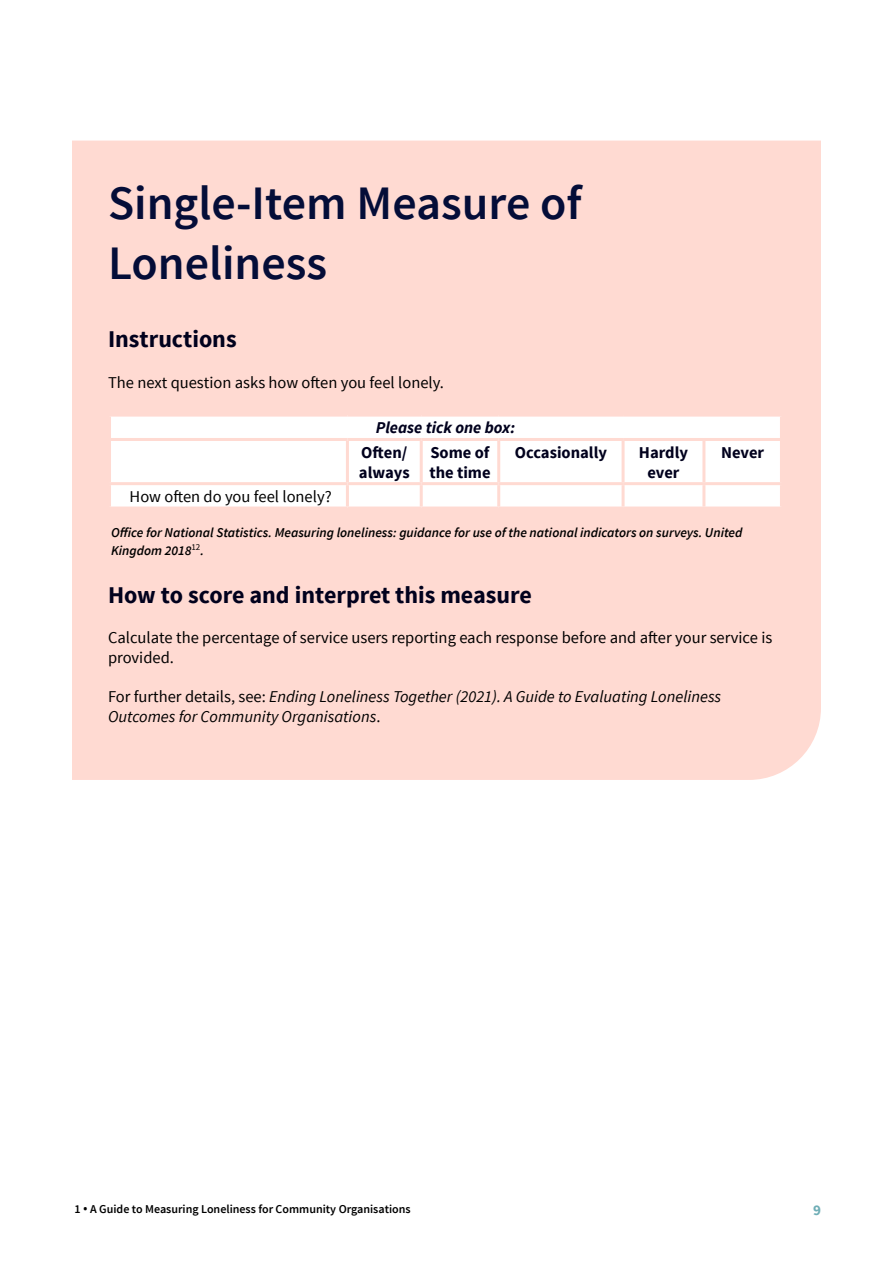
<style>
.page{position:relative;width:893px;height:1263px;background:#fff}
.page>*{position:absolute;margin:0;border:0;box-sizing:border-box;transform-origin:0 0}
.t1{font:600 48px/60px "Source Sans Pro";color:#040d38}
.t2{font:700 24px "Source Sans Pro";color:#01011d}
.t3{font:16.5px/19.8px "Source Sans Pro";color:#000}
.t4{font:italic 16.5px/19.8px "Source Sans Pro";color:#000}
.t5{font:700 16.5px/19.8px "Source Sans Pro";color:#01011d}
.t6{font:italic 700 16.5px "Source Sans Pro";color:#01011d}
.t7{font:700 15px "Source Sans Pro";color:#6faeb6}
.t8{font:italic 600 13.5px/18px "Source Sans Pro";color:#000}
.t9{font:600 12px "Source Sans Pro";color:#000}
.s1{font-style:normal}
.s2{font-family:"Open Sans"}
</style>
<div class="page">
<div style="left:72px;top:141px;width:749px;height:639px;background:#ffdad2"></div>
<svg style="left:111px;top:417px;width:669px;height:89px"></svg>
<hr style="left:108px;top:414px;width:239px;height:3px;background:#ffdad2">
<hr style="left:108px;top:417px;width:3px;height:21px;background:#ffdad2">
<hr style="left:347px;top:414px;width:74px;height:3px;background:#ffdad2">
<hr style="left:421px;top:414px;width:78px;height:3px;background:#ffdad2">
<hr style="left:499px;top:414px;width:124px;height:3px;background:#ffdad2">
<hr style="left:623px;top:414px;width:81px;height:3px;background:#ffdad2">
<hr style="left:704px;top:414px;width:79px;height:3px;background:#ffdad2">
<hr style="left:780px;top:417px;width:3px;height:21px;background:#ffdad2">
<hr style="left:108px;top:438px;width:239px;height:3px;background:#ffdad2">
<hr style="left:108px;top:441px;width:3px;height:41px;background:#ffdad2">
<hr style="left:347px;top:438px;width:74px;height:3px;background:#ffdad2">
<hr style="left:346px;top:441px;width:3px;height:41px;background:#ffdad2">
<hr style="left:421px;top:438px;width:78px;height:3px;background:#ffdad2">
<hr style="left:420px;top:441px;width:3px;height:41px;background:#ffdad2">
<hr style="left:499px;top:438px;width:124px;height:3px;background:#ffdad2">
<hr style="left:497px;top:441px;width:3px;height:41px;background:#ffdad2">
<hr style="left:623px;top:438px;width:81px;height:3px;background:#ffdad2">
<hr style="left:622px;top:441px;width:3px;height:41px;background:#ffdad2">
<hr style="left:704px;top:438px;width:79px;height:3px;background:#ffdad2">
<hr style="left:702px;top:441px;width:3px;height:41px;background:#ffdad2">
<hr style="left:780px;top:441px;width:3px;height:41px;background:#ffdad2">
<hr style="left:108px;top:482px;width:239px;height:3px;background:#ffdad2">
<hr style="left:108px;top:485px;width:3px;height:21px;background:#ffdad2">
<hr style="left:347px;top:482px;width:74px;height:3px;background:#ffdad2">
<hr style="left:346px;top:485px;width:3px;height:21px;background:#ffdad2">
<hr style="left:421px;top:482px;width:78px;height:3px;background:#ffdad2">
<hr style="left:420px;top:485px;width:3px;height:21px;background:#ffdad2">
<hr style="left:499px;top:482px;width:124px;height:3px;background:#ffdad2">
<hr style="left:497px;top:485px;width:3px;height:21px;background:#ffdad2">
<hr style="left:623px;top:482px;width:81px;height:3px;background:#ffdad2">
<hr style="left:622px;top:485px;width:3px;height:21px;background:#ffdad2">
<hr style="left:704px;top:482px;width:79px;height:3px;background:#ffdad2">
<hr style="left:702px;top:485px;width:3px;height:21px;background:#ffdad2">
<hr style="left:780px;top:485px;width:3px;height:21px;background:#ffdad2">
<hr style="left:108px;top:506px;width:239px;height:3px;background:#ffdad2">
<hr style="left:347px;top:506px;width:74px;height:3px;background:#ffdad2">
<hr style="left:421px;top:506px;width:78px;height:3px;background:#ffdad2">
<hr style="left:499px;top:506px;width:124px;height:3px;background:#ffdad2">
<hr style="left:623px;top:506px;width:81px;height:3px;background:#ffdad2">
<hr style="left:704px;top:506px;width:79px;height:3px;background:#ffdad2">
<h1 class="t1" style="left:108px;top:174px;width:475px">Single-Item Measure of<br>Loneliness</h1>
<h2 class="t2" style="left:108px;top:324px;width:130px">Instructions</h2>
<p class="t3" style="left:108px;top:373px;width:337px">The next question asks how often you feel lonely.</p>
<p class="t6" style="left:376px;top:417px;width:141px">Please tick one box:</p>
<p class="t5" style="left:359px;top:443px;width:52px">Often/ always</p>
<p class="t5" style="left:429px;top:443px;width:63px">Some of the time</p>
<p class="t5" style="left:515px;top:443px;width:94px">Occasionally</p>
<p class="t5" style="left:639px;top:443px;width:51px;text-align:center">Hardly ever</p>
<p class="t5" style="left:721px;top:443px;width:45px">Never</p>
<p class="t3" style="left:130px;top:487px;width:204px">How often do you feel lonely?</p>
<p class="t8" style="left:111px;top:523px;width:633px">Office for National Statistics. Measuring loneliness: guidance for use of the national indicators on surveys. United<br>Kingdom 2018<sup>12</sup>.</p>
<h2 class="t2" style="left:108px;top:580px;width:425px">How to score and interpret this measure</h2>
<p class="t3" style="left:108px;top:628px;width:666px">Calculate the percentage of service users reporting each response before and after your service is provided.</p>
<p class="t4" style="left:108px;top:687px;width:615px"><span class="s1">For further details, see:</span> Ending Loneliness Together (2021). A Guide to Evaluating Loneliness<br>Outcomes for Community Organisations<span class="s1">.</span></p>
<p class="t9" style="left:74px;top:1201px;width:338px">1 <span class="s2">•</span> A Guide to Measuring Loneliness for Community Organisations</p>
<p class="t7" style="left:813px;top:1200px;width:9px">9</p>
</div>
